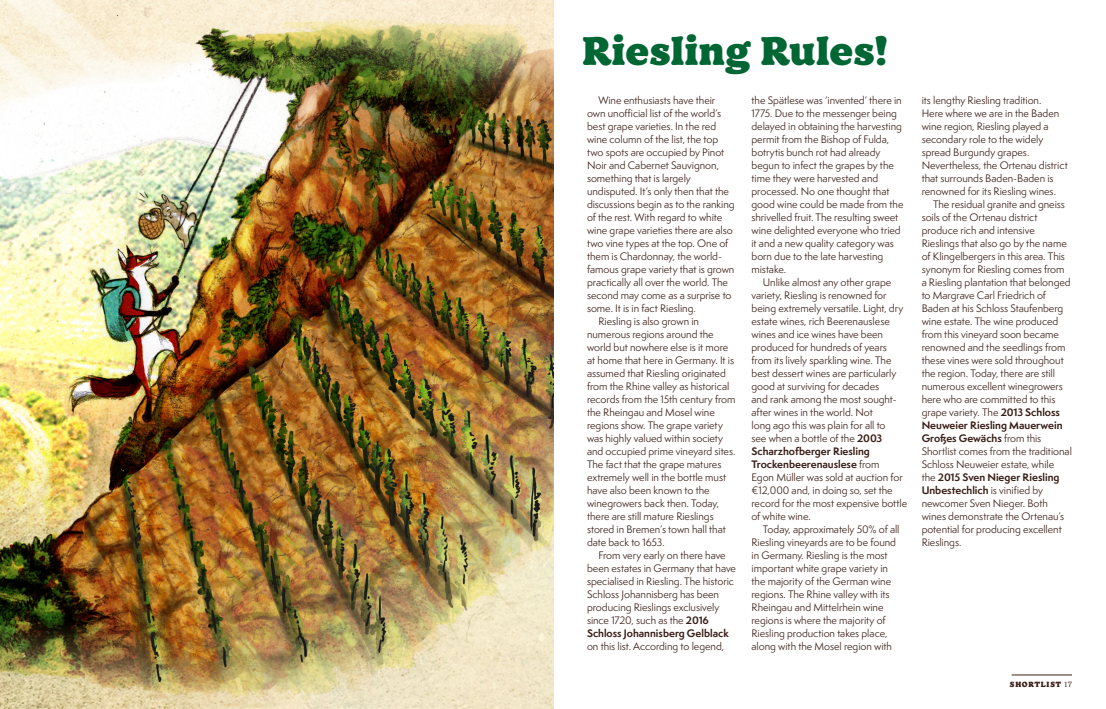
<style>
.page{position:relative;width:1106px;height:709px;background:#fff}
.page>*{position:absolute;margin:0;border:0;box-sizing:border-box;transform-origin:0 0}
.t1{font:900 40px "TT Phobos";letter-spacing:-.005em;color:#063}
.t2{font:10px/13px "Semplicita Pro";letter-spacing:-.005em;color:#381d16}
.t3{font:700 10px "Semplicita Pro";color:#381d16}
.t4{font:900 7.5px "TT Phobos";letter-spacing:.09em;color:#381d16}
.s1{font-weight:700}
.s2{font-weight:400}
</style>
<div class="page">
<hr style="left:1011px;top:674px;width:60px;height:1px;background:#381d16">
<img style="left:0;top:0;width:553px;height:709px">
<h1 class="t1" style="left:582px;top:25px;width:307px">Riesling Rules!</h1>
<p class="t2" style="left:598px;top:93px;width:118px">Wine enthusiasts have their</p>
<p class="t2" style="left:587px;top:106px;width:136px">own unofficial list of the world’s</p>
<p class="t2" style="left:587px;top:119px;width:131px">best grape varieties. In the red</p>
<p class="t2" style="left:587px;top:132px;width:133px">wine column of the list, the top</p>
<p class="t2" style="left:587px;top:145px;width:139px">two spots are occupied by Pinot</p>
<p class="t2" style="left:587px;top:158px;width:134px">Noir and Cabernet Sauvignon,</p>
<p class="t2" style="left:587px;top:171px;width:105px">something that is largely</p>
<p class="t2" style="left:587px;top:184px;width:143px">undisputed. It’s only then that the</p>
<p class="t2" style="left:587px;top:197px;width:149px">discussions begin as to the ranking</p>
<p class="t2" style="left:587px;top:210px;width:137px">of the rest. With regard to white</p>
<p class="t2" style="left:587px;top:223px;width:147px">wine grape varieties there are also</p>
<p class="t2" style="left:587px;top:236px;width:143px">two vine types at the top. One of</p>
<p class="t2" style="left:587px;top:249px;width:136px">them is Chardonnay, the world-</p>
<p class="t2" style="left:587px;top:262px;width:149px">famous grape variety that is grown</p>
<p class="t2" style="left:587px;top:275px;width:143px">practically all over the world. The</p>
<p class="t2" style="left:587px;top:288px;width:146px">second may come as a surprise to</p>
<p class="t2" style="left:587px;top:301px;width:110px">some. It is in fact Riesling.</p>
<p class="t2" style="left:598px;top:314px;width:102px">Riesling is also grown in</p>
<p class="t2" style="left:587px;top:327px;width:128px">numerous regions around the</p>
<p class="t2" style="left:587px;top:340px;width:143px">world but nowhere else is it more</p>
<p class="t2" style="left:587px;top:353px;width:149px">at home that here in Germany. It is</p>
<p class="t2" style="left:587px;top:366px;width:140px">assumed that Riesling originated</p>
<p class="t2" style="left:587px;top:379px;width:144px">from the Rhine valley as historical</p>
<p class="t2" style="left:587px;top:392px;width:150px">records from the 15th century from</p>
<p class="t2" style="left:587px;top:405px;width:129px">the Rheingau and Mosel wine</p>
<p class="t2" style="left:587px;top:418px;width:137px">regions show. The grape variety</p>
<p class="t2" style="left:587px;top:431px;width:138px">was highly valued within society</p>
<p class="t2" style="left:587px;top:444px;width:150px">and occupied prime vineyard sites.</p>
<p class="t2" style="left:587px;top:457px;width:136px">The fact that the grape matures</p>
<p class="t2" style="left:587px;top:470px;width:141px">extremely well in the bottle must</p>
<p class="t2" style="left:587px;top:483px;width:124px">have also been known to the</p>
<p class="t2" style="left:587px;top:496px;width:134px">winegrowers back then. Today,</p>
<p class="t2" style="left:587px;top:509px;width:128px">there are still mature Rieslings</p>
<p class="t2" style="left:587px;top:522px;width:140px">stored in Bremen’s town hall that</p>
<p class="t2" style="left:587px;top:535px;width:79px">date back to 1653.</p>
<p class="t2" style="left:598px;top:548px;width:129px">From very early on there have</p>
<p class="t2" style="left:587px;top:561px;width:150px">been estates in Germany that have</p>
<p class="t2" style="left:587px;top:574px;width:148px">specialised in Riesling. The historic</p>
<p class="t2" style="left:587px;top:587px;width:134px">Schloss Johannisberg has been</p>
<p class="t2" style="left:587px;top:600px;width:134px">producing Rieslings exclusively</p>
<p class="t2" style="left:587px;top:613px;width:123px">since 1720, such as the <span class="s1">2016</span></p>
<p class="t3" style="left:587px;top:626px;width:143px">Schloss Johannisberg Gelblack</p>
<p class="t2" style="left:587px;top:639px;width:139px">on this list. According to legend,</p>
<p class="t2" style="left:751px;top:93px;width:153px">the Spätlese was ‘invented’ there in<br>1775. Due to the messenger being delayed in obtaining the harvesting permit from the Bishop of Fulda, botrytis bunch rot had already begun to infect the grapes by the time they were harvested and processed. No one thought that good wine could be made from the shrivelled fruit. The resulting sweet wine delighted everyone who tried it and a new quality category was born due to the late harvesting mistake.</p>
<p class="t2" style="left:751px;top:275px;width:157px;text-indent:11px">Unlike almost any other grape variety, Riesling is renowned for being extremely versatile. Light, dry estate wines, rich Beerenauslese wines and ice wines have been produced for hundreds of years from its lively sparkling wine. The best dessert wines are particularly good at surviving for decades<br>and rank among the most sought&shy;after wines in the world. Not<br>long ago this was plain for all to<br>see when a bottle of the <span class="s1">2003<br>Scharzhofberger Riesling<br>Trockenbeerenauslese</span> from<br>Egon Müller was sold at auction for €12,000 and, in doing so, set the record for the most expensive bottle of white wine.</p>
<p class="t2" style="left:751px;top:522px;width:149px;text-indent:11px">Today, approximately 50% of all<br>Riesling vineyards are to be found in Germany. Riesling is the most important white grape variety in the majority of the German wine regions. The Rhine valley with its<br>Rheingau and Mittelrhein wine regions is where the majority of<br>Riesling production takes place, along with the Mosel region with</p>
<p class="t2" style="left:921px;top:93px;width:148px">its lengthy Riesling tradition.<br>Here where we are in the Baden wine region, Riesling played a secondary role to the widely spread Burgundy grapes.<br>Nevertheless, the Ortenau district that surrounds Baden-Baden is renowned for its Riesling wines.</p>
<p class="t2" style="left:921px;top:197px;width:152px;text-indent:11px">The residual granite and gneiss soils of the Ortenau district produce rich and intensive<br>Rieslings that also go by the name of Klingelbergers in this area. This synonym for Riesling comes from a Riesling plantation that belonged to Margrave Carl Friedrich of<br>Baden at his Schloss Staufenberg wine estate. The wine produced from this vineyard soon became renowned and the seedlings from these vines were sold throughout the region. Today, there are still numerous excellent winegrowers here who are committed to this grape variety. The <span class="s1">2013 Schloss<br>Neuweier Riesling Mauerwein<br>Großes Gewächs</span> from this<br>Shortlist comes from the traditional<br>Schloss Neuweier estate, while<br>the <span class="s1">2015 Sven Nieger Riesling<br>Unbestechlich</span> is vinified by newcomer Sven Nieger. Both wines demonstrate the Ortenau’s potential for producing excellent<br>Rieslings.</p>
<p class="t4" style="left:1009px;top:679px;width:64px">SHORTLIST <span class="s2">17</span></p>
</div>
